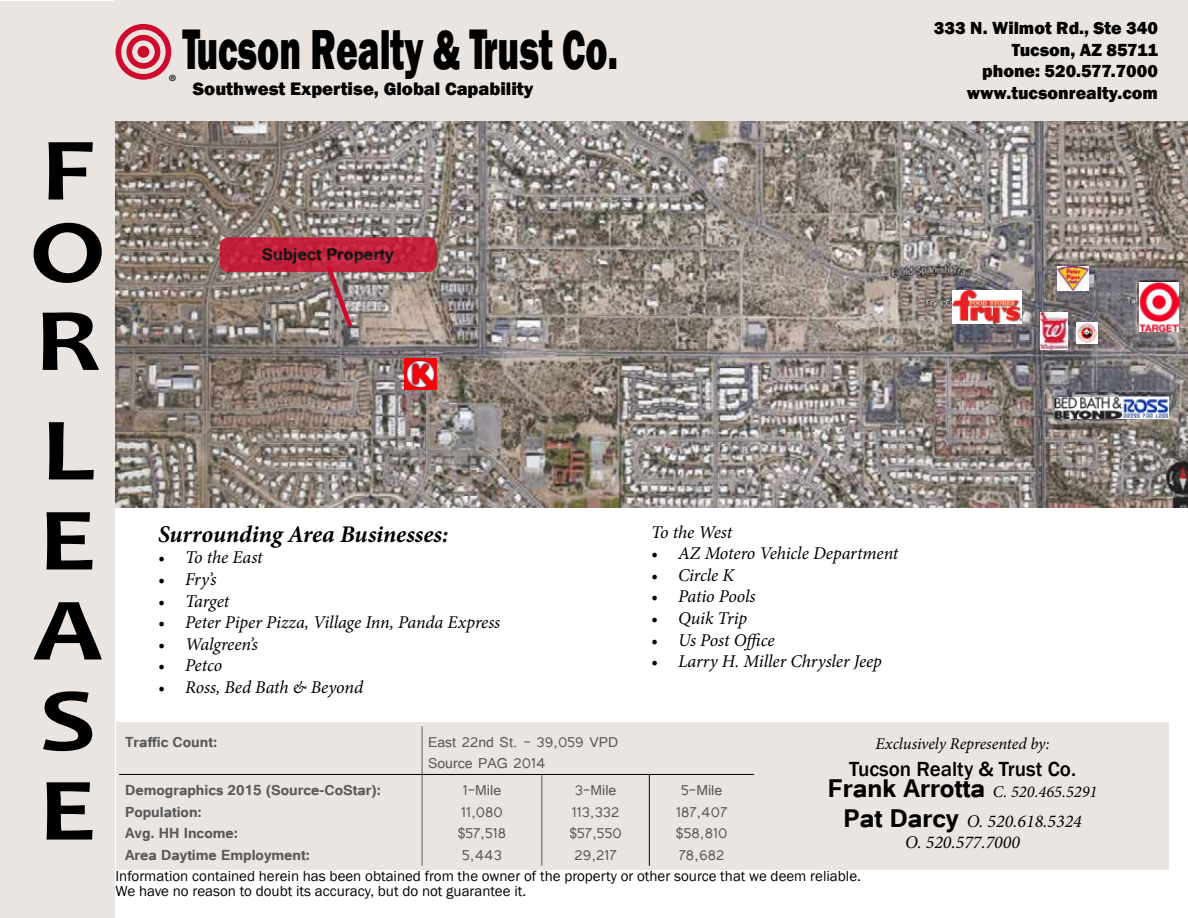
<style>
.page{position:relative;width:1188px;height:918px;background:#fff}
.page>*{position:absolute;margin:0;border:0;box-sizing:border-box;transform-origin:0 0}
.t1{font:700 90px/90px "Candara";color:#000;text-align:justify;scale:1.22 1}
.t2{font:800 57.75px "Franklin Gothic";color:#000;scale:.64 1}
.t3{font:italic 700 24px "Minion Pro";letter-spacing:-.005em;color:#000}
.t4{font:500 21px "Franklin Gothic";color:#000}
.t5{font:700 21px "Tunga";color:#000}
.t6{font:19.35px "Myriad Pro";color:#000}
.t7{font:800 18.6px "Franklin Gothic";color:#000}
.t8{font:italic 18px/21px "Minion Pro";letter-spacing:-.005em;color:#000;text-align:center}
.t9{font:18px/21.6px "Tunga";color:#58595b}
.t10{font:700 18px/21.6px "Tunga";color:#58595b}
.t11{font:800 18px/21.6px "Franklin Gothic";color:#000;text-align:right}
.t12{font:italic 16.5px "Minion Pro";letter-spacing:-.005em;color:#000}
.t13{font:15px/15.6px "Franklin Gothic";color:#000}
.s1{font-size:58.8px}
.s2{font-size:57.9px}
.s3{font-family:"Tunga";font-weight:700;font-style:normal;font-size:31.5px}
</style>
<div class="page">
<div style="left:114px;top:0;width:764px;height:122px;background:#ebe5e1"></div>
<div style="left:878px;top:0;width:310px;height:121px;background:#ebe5e1"></div>
<div style="left:116px;top:722px;width:641px;height:148px;background:#ebe5e1"></div>
<hr style="left:422px;top:726px;width:1px;height:48px;background:#58595b">
<hr style="left:422px;top:775px;width:1px;height:91px;background:#58595b">
<hr style="left:542px;top:775px;width:1px;height:91px;background:#58595b">
<hr style="left:119px;top:774px;width:303px;height:1px;background:#000">
<hr style="left:422px;top:774px;width:120px;height:1px;background:#000">
<hr style="left:542px;top:774px;width:107px;height:1px;background:#000">
<hr style="left:649px;top:774px;width:105px;height:1px;background:#000">
<hr style="left:649px;top:775px;width:1px;height:91px;background:#000">
<div style="left:757px;top:722px;width:411px;height:148px;background:#ebe5e1"></div>
<img style="left:116px;top:121px;width:1072px;height:387px">
<svg style="left:221px;top:238px;width:215px;height:33px;background:#c3203b"></svg>
<div style="left:220px;top:237px;width:216px;height:35px;border:2px solid #cf0a2c;border-radius:8px"></div>
<svg style="left:322px;top:260px;width:34px;height:72px;background:#a06c72"></svg>
<img style="left:1139px;top:282px;width:40px;height:49px">
<img style="left:952px;top:290px;width:70px;height:33px">
<img style="left:1040px;top:313px;width:27px;height:37px">
<img style="left:1056px;top:398px;width:112px;height:21px">
<img style="left:1057px;top:266px;width:32px;height:24px">
<img style="left:1076px;top:322px;width:22px;height:22px">
<img style="left:405px;top:358px;width:31px;height:32px">
<div style="left:0;top:2px;width:114px;height:916px;background:#ebe5e1"></div>
<div style="left:116px;top:24px;width:55px;height:56px;border:6px solid #cf0a2c;border-radius:50%"></div>
<div style="left:126px;top:35px;width:34px;height:34px;border:6px solid #cf0a2c;border-radius:50%"></div>
<div style="left:140px;top:48px;width:7px;height:8px;background:#be1e2d;border-radius:50%"></div>
<div style="left:137px;top:46px;width:12px;height:12px;border:4px solid #cf0a2c;border-radius:50%"></div>
<h1 class="t1" style="left:29px;top:127px;width:61px;line-height:85.2px">F O R</h1>
<h2 class="t2" style="left:182px;top:12px;width:682px"><span class="s1">T</span>ucson <span class="s2">R</span>ealty &amp; <span class="s1">T</span>rust Co.</h2>
<p class="t7" style="left:193px;top:77px;width:342px">Southwest Expertise, Global Capability</p>
<p class="t6" style="left:168px;top:69px;width:10px">®</p>
<p class="t5" style="left:262px;top:241px;width:134px">Subject Property</p>
<p class="t11" style="left:934px;top:17px;width:226px">333 N. Wilmot Rd., Ste 340<br>Tucson, AZ 85711<br>phone: 520.577.7000 www.tucsonrealty.com</p>
<h1 class="t1" style="left:33px;top:404px;width:58px">L E A S E</h1>
<h3 class="t3" style="left:158px;top:517px;width:292px">Surrounding Area Businesses:</h3>
<p class="t8" style="left:158px;top:547px;width:106px">• To the East</p>
<p class="t8" style="left:158px;top:569px;width:60px">• Fry’s</p>
<p class="t8" style="left:158px;top:590px;width:73px">• Target</p>
<p class="t8" style="left:158px;top:612px;width:344px">• Peter Piper Pizza, Village Inn, Panda Express</p>
<p class="t8" style="left:158px;top:634px;width:101px">• Walgreen’s</p>
<p class="t8" style="left:158px;top:655px;width:66px">• Petco</p>
<p class="t8" style="left:158px;top:677px;width:207px">• Ross, Bed Bath &amp; Beyond</p>
<p class="t8" style="left:651px;top:521px;width:83px">To the West</p>
<p class="t8" style="left:651px;top:543px;width:249px">• AZ Motero Vehicle Department</p>
<p class="t8" style="left:651px;top:564px;width:85px">• Circle K</p>
<p class="t8" style="left:651px;top:586px;width:106px">• Patio Pools</p>
<p class="t8" style="left:651px;top:608px;width:98px">• Quik Trip</p>
<p class="t8" style="left:651px;top:629px;width:125px">• Us Post Office</p>
<p class="t8" style="left:651px;top:651px;width:233px">• Larry H. Miller Chrysler Jeep</p>
<p class="t10" style="left:125px;top:730px;width:94px">Traffic Count:</p>
<p class="t9" style="left:428px;top:730px;width:192px">East 22nd St. - 39,059 VPD<br>Source PAG 2014</p>
<p class="t10" style="left:125px;top:778px;width:258px">Demographics 2015 (Source-CoStar):<br>Population:<br>Avg. HH Income:<br>Area Daytime Employment:</p>
<p class="t9" style="left:458px;top:778px;width:50px">1-Mile<br>11,080 $57,518<br>5,443</p>
<p class="t9" style="left:569px;top:778px;width:54px">3-Mile<br>113,332 $57,550<br>29,217</p>
<p class="t9" style="left:676px;top:778px;width:53px">5-Mile<br>187,407 $58,810<br>78,682</p>
<p class="t12" style="left:875px;top:732px;width:176px">Exclusively Represented by:</p>
<p class="t4" style="left:849px;top:756px;width:228px">Tucson Realty &amp; Trust Co.</p>
<p class="t12" style="left:828px;top:780px;width:271px"><span class="s3">Frank Arrotta</span> C. 520.465.5291</p>
<p class="t8" style="left:843px;top:811px;width:240px"><span class="s3">Pat Darcy</span> O. 520.618.5324<br>O. 520.577.7000</p>
<p class="t13" style="left:116px;top:868px;width:747px">Information contained herein has been obtained from the owner of the property or other source that we deem reliable.<br>We have no reason to doubt its accuracy, but do not guarantee it.</p>
</div>
